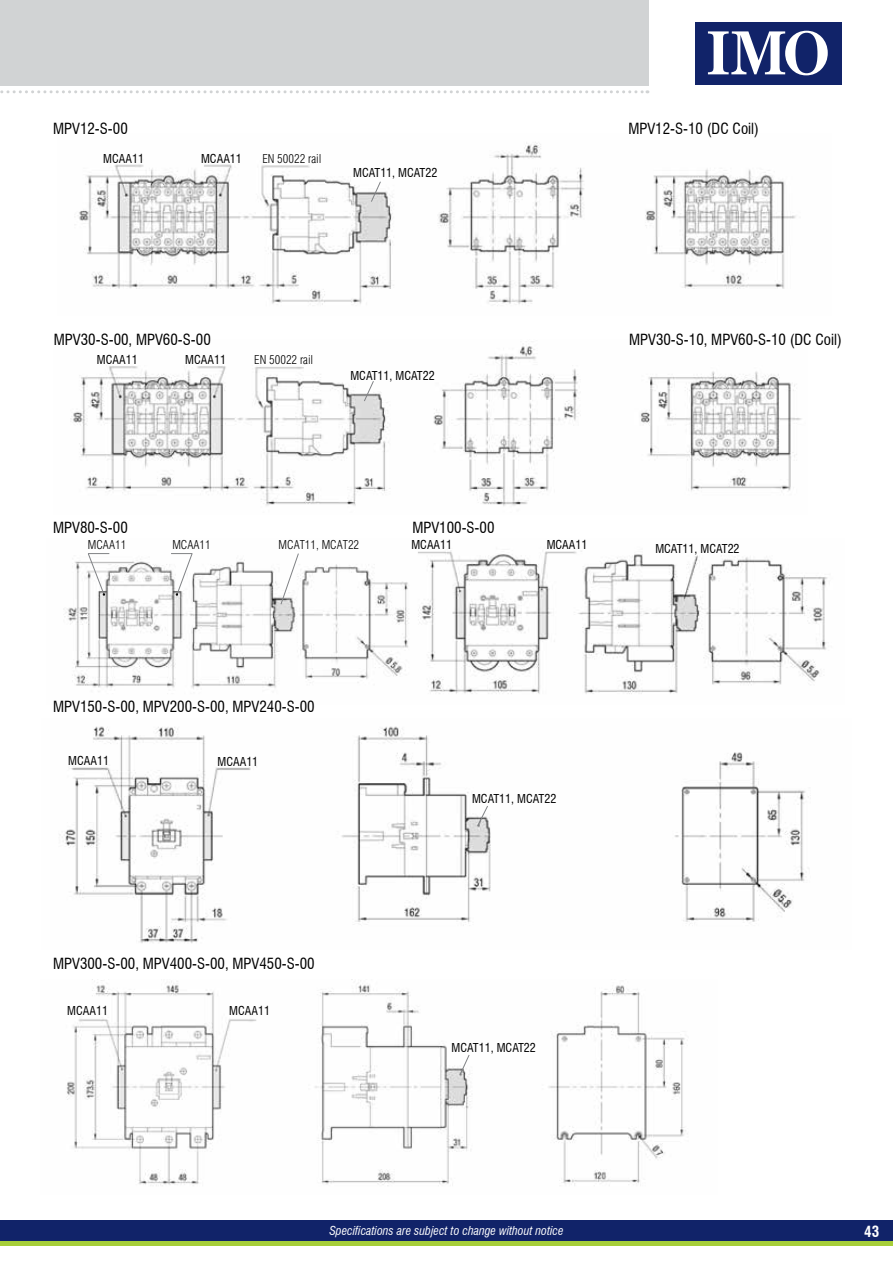
<style>
.page{position:relative;width:893px;height:1263px;background:#fff}
.page>*{position:absolute;margin:0;border:0;box-sizing:border-box;transform-origin:0 0}
.t1{font:condensed 15px "Swiss 721 BT";color:#000}
.t2{font:700 condensed 15px "Swiss 721 BT";color:#fff}
.t3{font:condensed 12px "Swiss 721 BT";color:#000}
.t4{font:300 condensed 12px "Swiss 721 BT";color:#000}
.t5{font:italic condensed 12px "Swiss 721 BT";color:#fff}
</style>
<div class="page">
<img style="left:66px;top:980px;width:622px;height:206px">
<img style="left:59px;top:726px;width:750px;height:217px">
<img style="left:63px;top:547px;width:764px;height:147px">
<img style="left:70px;top:346px;width:732px;height:160px">
<img style="left:79px;top:142px;width:717px;height:164px">
<div style="left:0;top:0;width:648px;height:85px;background:#d1d3d4"></div>
<svg style="left:0;top:90px;width:648px;height:3px"></svg>
<div style="left:695px;top:22px;width:147px;height:63px;background:#112369"></div>
<svg style="left:708px;top:31px;width:120px;height:44px"></svg>
<div style="left:0;top:1220px;width:893px;height:22px;background:#112369"></div>
<div style="left:0;top:1241px;width:893px;height:5px;background:#a6ce39"></div>
<svg style="left:171px;top:553px;width:22px;height:43px"></svg>
<svg style="left:87px;top:553px;width:22px;height:43px"></svg>
<svg style="left:280px;top:553px;width:19px;height:52px"></svg>
<svg style="left:459px;top:1054px;width:11px;height:22px"></svg>
<svg style="left:477px;top:805px;width:12px;height:22px"></svg>
<svg style="left:363px;top:380px;width:11px;height:22px"></svg>
<svg style="left:370px;top:181px;width:11px;height:22px"></svg>
<p class="t1" style="left:53px;top:120px;width:76px">MPV12-S-00</p>
<p class="t1" style="left:628px;top:120px;width:132px">MPV12-S-10 (DC Coil)</p>
<p class="t3" style="left:103px;top:151px;width:42px">MCAA11</p>
<p class="t3" style="left:201px;top:151px;width:42px">MCAA11</p>
<p class="t4" style="left:262px;top:151px;width:61px">EN 50022 rail</p>
<p class="t3" style="left:353px;top:166px;width:86px">MCAT11, MCAT22</p>
<p class="t1" style="left:54px;top:330px;width:158px">MPV30-S-00, MPV60-S-00</p>
<p class="t1" style="left:629px;top:330px;width:214px">MPV30-S-10, MPV60-S-10 (DC Coil)</p>
<p class="t3" style="left:97px;top:352px;width:42px">MCAA11</p>
<p class="t3" style="left:185px;top:352px;width:42px">MCAA11</p>
<p class="t4" style="left:254px;top:353px;width:61px">EN 50022 rail</p>
<p class="t3" style="left:350px;top:368px;width:86px">MCAT11, MCAT22</p>
<p class="t1" style="left:53px;top:519px;width:76px">MPV80-S-00</p>
<p class="t1" style="left:412px;top:519px;width:84px">MPV100-S-00</p>
<p class="t4" style="left:88px;top:538px;width:40px">MCAA11</p>
<p class="t4" style="left:172px;top:538px;width:40px">MCAA11</p>
<p class="t4" style="left:279px;top:538px;width:82px">MCAT11, MCAT22</p>
<p class="t3" style="left:411px;top:537px;width:42px">MCAA11</p>
<p class="t3" style="left:547px;top:538px;width:42px">MCAA11</p>
<p class="t3" style="left:655px;top:541px;width:86px">MCAT11, MCAT22</p>
<p class="t1" style="left:53px;top:698px;width:263px">MPV150-S-00, MPV200-S-00, MPV240-S-00</p>
<p class="t3" style="left:68px;top:754px;width:42px">MCAA11</p>
<p class="t3" style="left:217px;top:754px;width:42px">MCAA11</p>
<p class="t3" style="left:472px;top:791px;width:86px">MCAT11, MCAT22</p>
<p class="t1" style="left:53px;top:955px;width:263px">MPV300-S-00, MPV400-S-00, MPV450-S-00</p>
<p class="t3" style="left:67px;top:1003px;width:42px">MCAA11</p>
<p class="t3" style="left:229px;top:1003px;width:42px">MCAA11</p>
<p class="t3" style="left:452px;top:1040px;width:86px">MCAT11, MCAT22</p>
<p class="t5" style="left:329px;top:1223px;width:236px">Specifications are subject to change without notice</p>
<p class="t2" style="left:864px;top:1223px;width:16px">43</p>
</div>
